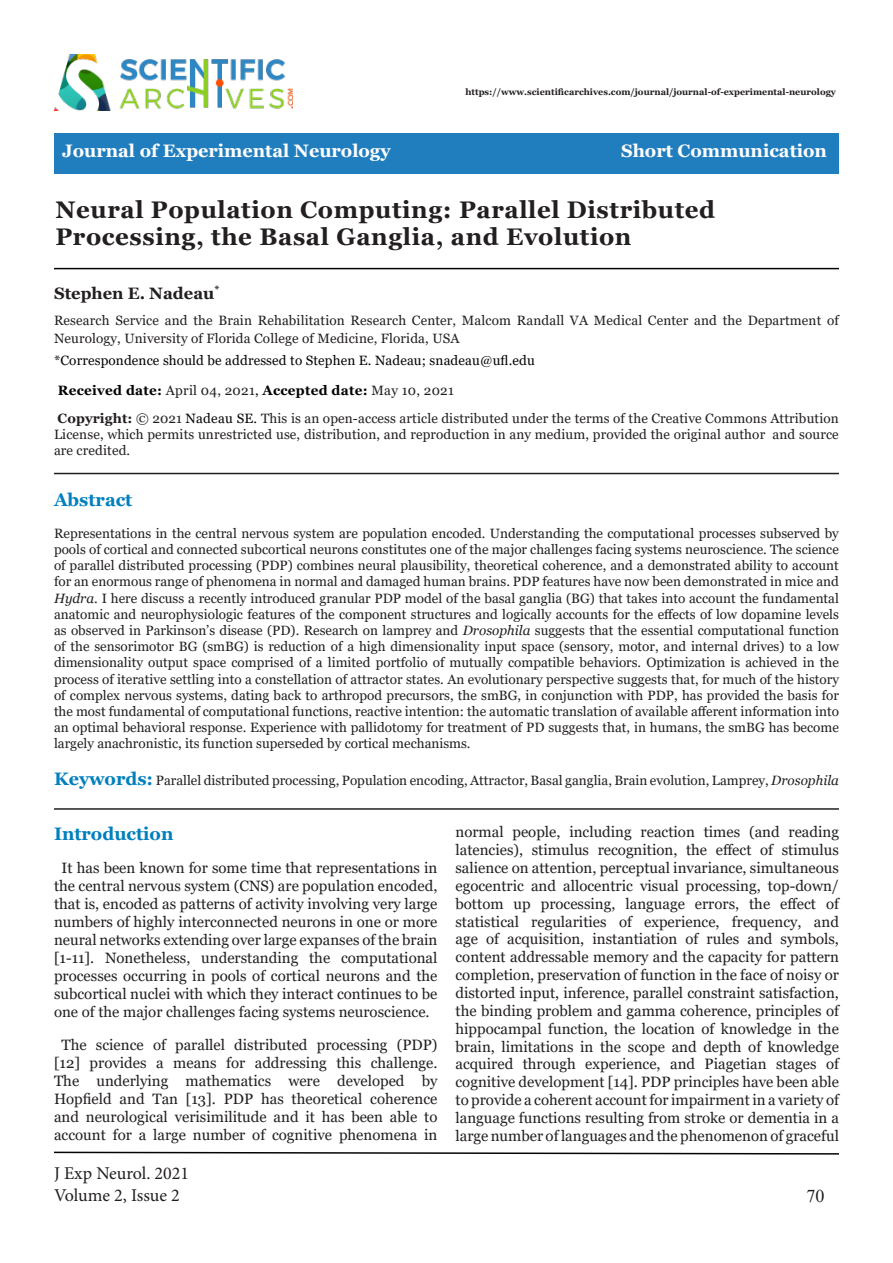
<style>
.page{position:relative;width:893px;height:1263px;background:#fff}
.page>*{position:absolute;margin:0;border:0;box-sizing:border-box;transform-origin:0 0}
.t1{font:700 24px/27px "Georgia";letter-spacing:.025em;color:#231f20}
.t2{font:700 18px "Georgia";color:#fff}
.t3{font:18px/21.6px "Minion Pro";letter-spacing:-.005em;color:#231f20}
.t4{font:700 18px "Georgia";color:#007fbe}
.t5{font:18px "Times New Roman";color:#231f20}
.t6{font:700 16.5px "Georgia";color:#231f20}
.t7{font:15px/17.9px "Georgia";color:#231f20;text-align:center}
.t8{font:13.5px/16.2px "Georgia";letter-spacing:.01em;color:#231f20;text-align:justify}
.t9{font:13.5px "Georgia";letter-spacing:.01em;color:#040503}
.t10{font:700 13.5px "Georgia";letter-spacing:.02em;color:#040503}
.t11{font:700 9px "Georgia";color:#231f20}
.s1{font-weight:400;color:#231f20}
.s2{font-weight:400}
.s3{font-weight:700}
.s4{color:#040503}
.s5{font-style:italic}
.s6{font-weight:700;font-size:18px;color:#007fbe}
</style>
<div class="page">
<div style="left:54px;top:134px;width:785px;height:40px;background:#217ebe"></div>
<img style="left:54px;top:54px;width:238px;height:56px">
<svg style="left:54px;top:1151px;width:785px;height:4px"></svg>
<hr style="left:54px;top:268px;width:785px;height:1px;background:#040503">
<hr style="left:54px;top:473px;width:785px;height:1px;background:#231f20">
<hr style="left:54px;top:808px;width:785px;height:2px;background:#231f20">
<p class="t11" style="left:465px;top:87px;width:372px">https://www.scientificarchives.com/journal/journal-of-experimental-neurology</p>
<h2 class="t2" style="left:62px;top:139px;width:330px">Journal of Experimental Neurology</h2>
<h2 class="t2" style="left:621px;top:139px;width:207px">Short Communication</h2>
<p class="t1" style="left:56px;top:196px;width:661px">Neural Population Computing: Parallel Distributed<br>Processing, the Basal Ganglia, and Evolution</p>
<p class="t6" style="left:54px;top:283px;width:167px">Stephen E. Nadeau<sup>*</sup></p>
<p class="t8" style="left:54px;top:312px;width:786px;line-height:18px">Research Service and the Brain Rehabilitation Research Center, Malcom Randall VA Medical Center and the Department of<br>Neurology, University of Florida College of Medicine, Florida, USA</p>
<p class="t9" style="left:54px;top:352px;width:482px">*Correspondence should be addressed to Stephen E. Nadeau; snadeau@ufl.edu</p>
<p class="t10" style="left:58px;top:381px;width:398px">Received date: <span class="s1">April 04, 2021</span><span class="s2">,</span> Accepted date: <span class="s1">May 10, 2021</span></p>
<p class="t8" style="left:54px;top:411px;width:786px"><span class="s3">Copyright:</span> © 2021 <span class="s4">Nadeau SE.</span> This is an open-access article distributed under the terms of the Creative Commons Attribution License, which permits unrestricted use, distribution, and reproduction in any medium, provided the original author and source are credited.</p>
<p class="t4" style="left:54px;top:489px;width:80px">Abstract</p>
<p class="t8" style="left:54px;top:525px;width:786px">Representations in the central nervous system are population encoded. Understanding the computational processes subserved by pools of cortical and connected subcortical neurons constitutes one of the major challenges facing systems neuroscience. The science of parallel distributed processing (PDP) combines neural plausibility, theoretical coherence, and a demonstrated ability to account for an enormous range of phenomena in normal and damaged human brains. PDP features have now been demonstrated in mice and <span class="s5">Hydra</span>. I here discuss a recently introduced granular PDP model of the basal ganglia (BG) that takes into account the fundamental anatomic and neurophysiologic features of the component structures and logically accounts for the effects of low dopamine levels as observed in Parkinson’s disease (PD). Research on lamprey and <span class="s5">Drosophila</span> suggests that the essential computational function of the sensorimotor BG (smBG) is reduction of a high dimensionality input space (sensory, motor, and internal drives) to a low dimensionality output space comprised of a limited portfolio of mutually compatible behaviors. Optimization is achieved in the process of iterative settling into a constellation of attractor states. An evolutionary perspective suggests that, for much of the history of complex nervous systems, dating back to arthropod precursors, the smBG, in conjunction with PDP, has provided the basis for the most fundamental of computational functions, reactive intention: the automatic translation of available afferent information into an optimal behavioral response. Experience with pallidotomy for treatment of PD suggests that, in humans, the smBG has become largely anachronistic, its function superseded by cortical mechanisms.</p>
<p class="t8" style="left:54px;top:772px;width:786px"><span class="s6">Keywords:</span> Parallel distributed processing, Population encoding, Attractor, Basal ganglia, Brain evolution, Lamprey, <span class="s5">Drosophila</span></p>
<p class="t4" style="left:54px;top:822px;width:121px">Introduction</p>
<p class="t7" style="left:54px;top:859px;width:385px">It has been known for some time that representations in the central nervous system (CNS) are population encoded, that is, encoded as patterns of activity involving very large numbers of highly interconnected neurons in one or more neural networks extending over large expanses of the brain [1-11]. Nonetheless, understanding the computational processes occurring in pools of cortical neurons and the subcortical nuclei with which they interact continues to be one of the major challenges facing systems neuroscience.</p>
<p class="t7" style="left:54px;top:1036px;width:385px">The science of parallel distributed processing (PDP) [12] provides a means for addressing this challenge.<br>The underlying mathematics were developed by Hopfield and Tan [13]. PDP has theoretical coherence and neurological verisimilitude and it has been able to account for a large number of cognitive phenomena in</p>
<h2 class="t3" style="left:54px;top:1163px;width:137px">J Exp Neurol. 2021<br>Volume 2, Issue 2</h2>
<p class="t7" style="left:455px;top:823px;width:385px;text-align:justify">normal people, including reaction times (and reading latencies), stimulus recognition, the effect of stimulus salience on attention, perceptual invariance, simultaneous egocentric and allocentric visual processing, top-down/ bottom up processing, language errors, the effect of statistical regularities of experience, frequency, and age of acquisition, instantiation of rules and symbols, content addressable memory and the capacity for pattern completion, preservation of function in the face of noisy or distorted input, inference, parallel constraint satisfaction, the binding problem and gamma coherence, principles of hippocampal function, the location of knowledge in the brain, limitations in the scope and depth of knowledge acquired through experience, and Piagetian stages of cognitive development [14]. PDP principles have been able to provide a coherent account for impairment in a variety of language functions resulting from stroke or dementia in a large number of languages and the phenomenon of graceful</p>
<p class="t5" style="left:806px;top:1183px;width:19px">70</p>
</div>
